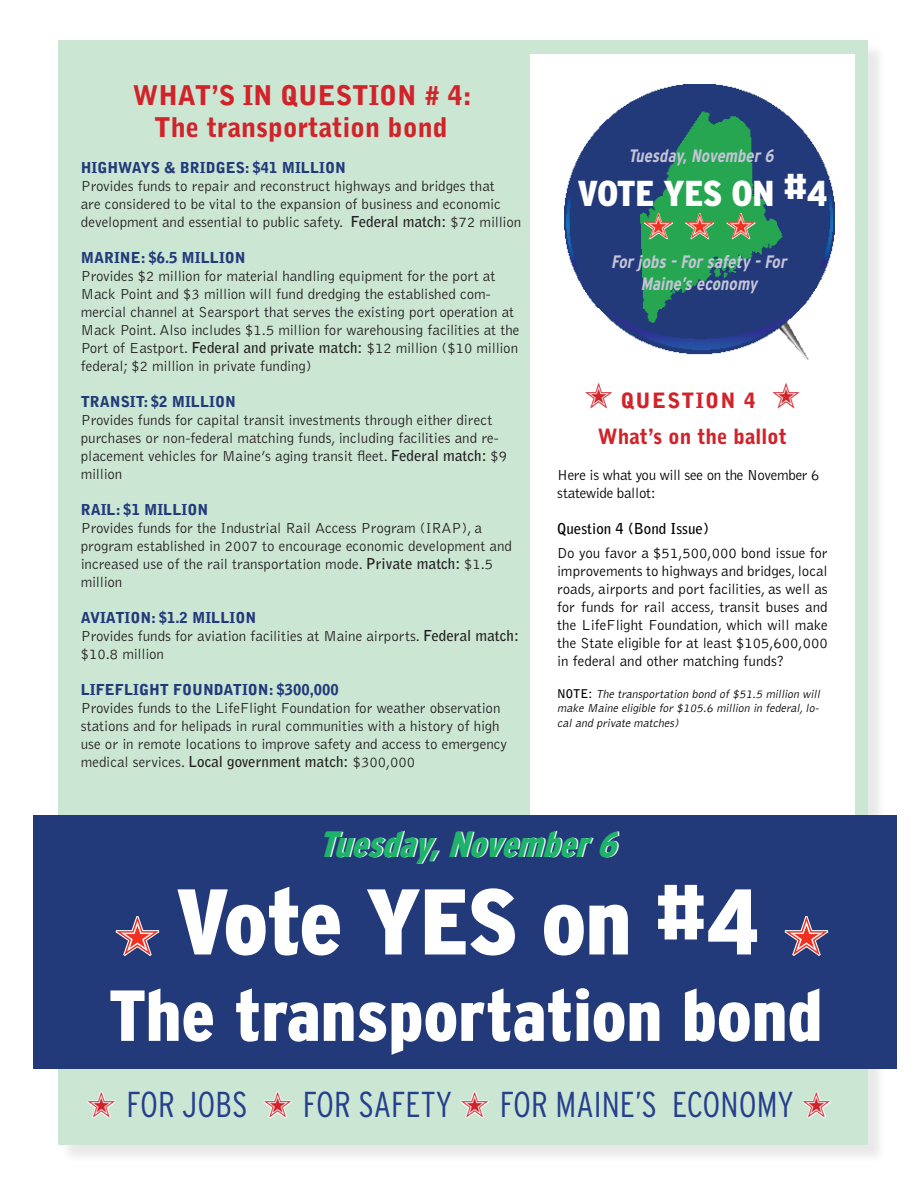
<style>
.page{position:relative;width:918px;height:1188px;background:#fff}
.page>*{position:absolute;margin:0;border:0;box-sizing:border-box;transform-origin:0 0}
.t1{font:900 condensed 93px "Interstate";letter-spacing:-.015em;color:#fff;scale:1.05 1}
.t2{font:900 condensed 72px "Interstate";color:#fff;scale:1.05 1}
.t3{font:300 condensed 36px "Interstate";color:#253f8e}
.t4{font:italic 900 condensed 36px "Interstate";color:#fff}
.t5{font:900 condensed 36px "Interstate";letter-spacing:-.015em;color:#fff;scale:1.05 1}
.Subtitle{font:900 27px "Bell Gothic";color:#d1232a}
.Subtitle-2{font:900 21px "Bell Gothic";color:#d1232a}
.Subtitle-3{font:900 21px "Bell Gothic";letter-spacing:.06em;color:#d1232a}
.t6{font:italic 700 condensed 18px/21.6px "Interstate";color:#c5c4d9;text-align:center}
.t7{font:300 15px/18px "Bell Gothic";color:#231f20}
.t8{font:300 15px/18px "Bell Gothic";letter-spacing:-.02em;color:#000}
.t9{font:900 15px "Bell Gothic";color:#233a7a}
.t10{font:700 15px "Bell Gothic";color:#000}
.t11{font:italic 300 12px/14.4px "Bell Gothic";color:#000;text-align:justify}
.s1{font-weight:700}
.s2{font-weight:700;font-style:normal}
</style>
<div class="page">
<div style="left:60px;top:43px;width:826px;height:1120px;background:#231f20;opacity:.1"></div>
<div style="left:58px;top:40px;width:810px;height:1105px;background:#cbe6d3"></div>
<div style="left:530px;top:54px;width:325px;height:789px;background:#fff"></div>
<div style="left:33px;top:816px;width:864px;height:253px;background:#233a7a"></div>
<img style="left:565px;top:84px;width:269px;height:275px">
<svg style="left:115px;top:916px;width:45px;height:40px"></svg>
<svg style="left:784px;top:916px;width:45px;height:40px"></svg>
<svg style="left:87px;top:1091px;width:29px;height:28px"></svg>
<svg style="left:263px;top:1091px;width:29px;height:28px"></svg>
<svg style="left:460px;top:1091px;width:29px;height:28px"></svg>
<svg style="left:802px;top:1091px;width:29px;height:28px"></svg>
<svg style="left:641px;top:210px;width:35px;height:32px"></svg>
<svg style="left:682px;top:210px;width:35px;height:32px"></svg>
<svg style="left:723px;top:210px;width:36px;height:32px"></svg>
<p class="Subtitle" style="left:133px;top:79px;width:340px">WHAT’S IN QUESTION # 4:</p>
<p class="Subtitle" style="left:154px;top:112px;width:295px">The transportation bond</p>
<p class="t9" style="left:81px;top:159px;width:267px">HIGHWAYS &amp; BRIDGES: $41 MILLION</p>
<p class="t7" style="left:81px;top:178px;width:442px">Provides funds to repair and reconstruct highways and bridges that<br>are considered to be vital to the expansion of business and economic development and essential to public safety. <span class="s1">Federal match:</span> $72 million</p>
<p class="t9" style="left:81px;top:249px;width:167px">MARINE: $6.5 MILLION</p>
<p class="t7" style="left:81px;top:268px;width:440px">Provides $2 million for material handling equipment for the port at Mack Point and $3 million will fund dredging the established com&shy;mercial channel at Searsport that serves the existing port operation at Mack Point. Also includes $1.5 million for warehousing facilities at the Port of Eastport. <span class="s1">Federal and private match:</span> $12 million ($10 million federal; $2 million in private funding)</p>
<p class="t9" style="left:81px;top:393px;width:157px">TRANSIT: $2 MILLION</p>
<p class="t7" style="left:81px;top:412px;width:428px">Provides funds for capital transit investments through either direct purchases or non-federal matching funds, including facilities and re&shy;placement vehicles for Maine’s aging transit fleet. <span class="s1">Federal match:</span> $9 million</p>
<p class="t9" style="left:81px;top:501px;width:129px">RAIL: $1 MILLION</p>
<p class="t7" style="left:81px;top:520px;width:433px">Provides funds for the Industrial Rail Access Program (IRAP), a program established in 2007 to encourage economic development and increased use of the rail transportation mode. <span class="s1">Private match:</span> $1.5 million</p>
<p class="t9" style="left:81px;top:609px;width:177px">AVIATION: $1.2 MILLION</p>
<p class="t7" style="left:81px;top:628px;width:440px">Provides funds for aviation facilities at Maine airports. <span class="s1">Federal match: </span>$10.8 million</p>
<p class="t9" style="left:81px;top:681px;width:260px">LIFEFLIGHT FOUNDATION: $300,000</p>
<p class="t7" style="left:81px;top:700px;width:428px">Provides funds to the LifeFlight Foundation for weather observation stations and for helipads in rural communities with a history of high use or in remote locations to improve safety and access to emergency medical services. <span class="s1">Local government match:</span> $300,000</p>
<p class="t6" style="left:629px;top:145px;width:150px">Tuesday,November 6</p>
<p class="t5" style="left:578px;top:173px;width:240px">VOTE YES ON #4</p>
<p class="t6" style="left:611px;top:251px;width:180px">For jobs -For safety -For<br>Maine’s economy</p>
<p class="Subtitle-3" style="left:620px;top:388px;width:137px">QUESTION 4</p>
<p class="Subtitle-2" style="left:598px;top:424px;width:191px">What’s on the ballot</p>
<p class="t8" style="left:557px;top:467px;width:264px">Here is what you will see on the November 6 statewide ballot:</p>
<p class="t10" style="left:557px;top:520px;width:153px">Question 4 (Bond Issue)</p>
<p class="t8" style="left:557px;top:544px;width:272px;text-align:justify">Do you favor a $51,500,000 bond issue for improvements to highways and bridges, local roads, airports and port facilities, as well as for funds for rail access, transit buses and the LifeFlight Foundation, which will make the State eligible for at least $105,600,000 in federal and other matching funds?</p>
<p class="t11" style="left:557px;top:687px;width:267px"><span class="s2">N O T E :</span> The transportation bond of $51.5 million will make Maine eligible for $105.6 million in federal,lo&shy;cal and private matches)</p>
<p class="t4" style="left:320px;top:824px;width:310px">Tuesday,November6</p>
<p class="t1" style="left:176px;top:870px;width:558px">Vote YES on <sup>#</sup>4</p>
<p class="t2" style="left:109px;top:976px;width:681px">The transportation bond</p>
<p class="t3" style="left:126px;top:1084px;width:123px">FOR JOBS</p>
<p class="t3" style="left:303px;top:1084px;width:151px">FOR SAFETY</p>
<p class="t3" style="left:500px;top:1084px;width:296px">FOR MAINE’S ECONOMY</p>
</div>
